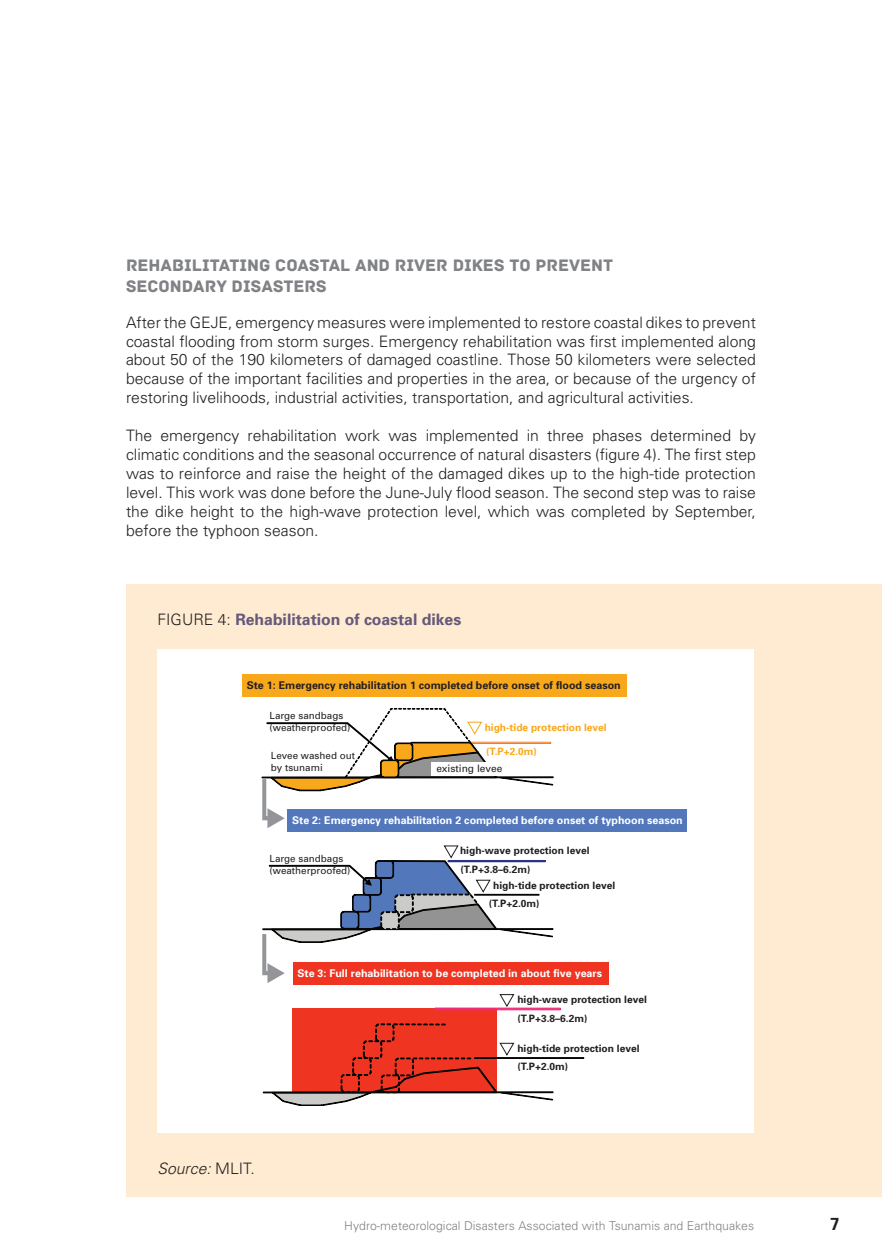
<style>
.page{position:relative;width:882px;height:1260px;background:#fff}
.page>*{position:absolute;margin:0;border:0;box-sizing:border-box;transform-origin:0 0}
.B_head{font:17.5px/21px "Archive";color:#808285}
.t1{font:700 17.5px "Univers";color:#231f20}
.Body{font:300 15.75px/18.9px "Univers";color:#231f20;text-align:justify}
.t2{font:700 15.75px "Univers";color:#65597b}
.t3{font:italic 300 15.75px "Univers";color:#231f20}
.t4{font:300 12.25px "Univers";color:#808285}
.t5{font:700 10.67px "Univers";color:#fff}
.t6{font:700 10.67px "Univers";color:#231f20}
.t7{font:700 10.15px/18.6px "Univers";color:#231f20}
.t8{font:700 10.15px "Univers";color:#f9a81b}
.t9{font:10.15px "Univers";color:#231f20}
.t10{font:9.8px/11.7px "Univers";color:#231f20}
.s1{font-weight:300;color:#231f20}
.s2{font-style:normal}
</style>
<div class="page">
<div style="left:126px;top:584px;width:756px;height:613px;background:#feebd1"></div>
<div style="left:158px;top:649px;width:596px;height:484px;background:#fff"></div>
<div style="left:242px;top:675px;width:385px;height:22px;background:#f9a81b"></div>
<div style="left:288px;top:809px;width:399px;height:22px;background:#5377bb"></div>
<div style="left:293px;top:962px;width:316px;height:22px;background:#ef3422"></div>
<svg style="left:499px;top:994px;width:16px;height:14px"></svg>
<svg style="left:261px;top:708px;width:293px;height:120px"></svg>
<svg style="left:262px;top:845px;width:291px;height:138px"></svg>
<div style="left:292px;top:1009px;width:205px;height:84px;background:#ef3422"></div>
<div style="left:435px;top:1008px;width:126px;height:2px;border:1px solid #ee2d79"></div>
<div style="left:263px;top:1092px;width:290px;height:1px;border:1px solid #050504"></div>
<div style="left:474px;top:1057px;width:110px;height:2px;border:1px solid #050504"></div>
<svg style="left:272px;top:1023px;width:281px;height:83px"></svg>
<p class="B_head" style="left:126px;top:255px;width:489px">REHABILITATING COASTAL AND RIVER DIKES TO PREVENT<br>SECONDARY DISASTERS</p>
<p class="Body" style="left:126px;top:313px;width:631px">After the GEJE, emergency measures were implemented to restore coastal dikes to prevent coastal flooding from storm surges. Emergency rehabilitation was first implemented along about 50 of the 190 kilometers of damaged coastline. Those 50 kilometers were selected because of the important facilities and properties in the area, or because of the urgency of restoring livelihoods, industrial activities, transportation, and agricultural activities.</p>
<p class="Body" style="left:126px;top:426px;width:632px">The emergency rehabilitation work was implemented in three phases determined by climatic conditions and the seasonal occurrence of natural disasters (figure 4). The first step was to reinforce and raise the height of the damaged dikes up to the high-tide protection level. This work was done before the June-July flood season. The second step was to raise the dike height to the high-wave protection level, which was completed by September, before the typhoon season.</p>
<p class="t2" style="left:158px;top:610px;width:305px"><span class="s1">FIGURE 4:</span> Rehabilitation of coastal dikes</p>
<p class="t6" style="left:247px;top:679px;width:376px">Ste 1: Emergency rehabilitation 1 completed before onset of flood season</p>
<p class="t10" style="left:270px;top:710px;width:82px">Large sandbags (weatherproofed)</p>
<p class="t10" style="left:271px;top:750px;width:86px">Levee washed out by tsunami</p>
<p class="t8" style="left:485px;top:721px;width:124px">high-tide protection level</p>
<p class="t8" style="left:486px;top:746px;width:52px">(T.P+2.0m)</p>
<p class="t9" style="left:436px;top:763px;width:68px">existing levee</p>
<p class="t5" style="left:292px;top:813px;width:392px">Ste 2: Emergency rehabilitation 2 completed before onset of typhoon season</p>
<p class="t10" style="left:270px;top:853px;width:82px">Large sandbags (weatherproofed)</p>
<p class="t7" style="left:460px;top:841px;width:131px">high-wave protection level</p>
<p class="t7" style="left:460px;top:860px;width:72px">(T.P+3.8–6.2m)</p>
<p class="t7" style="left:493px;top:876px;width:124px">high-tide protection level</p>
<p class="t7" style="left:489px;top:894px;width:52px">(T.P+2.0m)</p>
<p class="t5" style="left:297px;top:967px;width:306px">Ste 3: Full rehabilitation to be completed in about five years</p>
<p class="t7" style="left:517px;top:990px;width:131px">high-wave protection level (T.P+3.8–6.2m)</p>
<p class="t3" style="left:158px;top:1159px;width:99px">Source: <span class="s2">MLIT.</span></p>
<p class="t7" style="left:517px;top:1039px;width:124px">high-tide protection level (T.P+2.0m)</p>
<p class="t4" style="left:344px;top:1218px;width:412px">Hydro-meteorological Disasters Associated with Tsunamis and Earthquakes</p>
<p class="t1" style="left:830px;top:1213px;width:11px">7</p>
</div>
